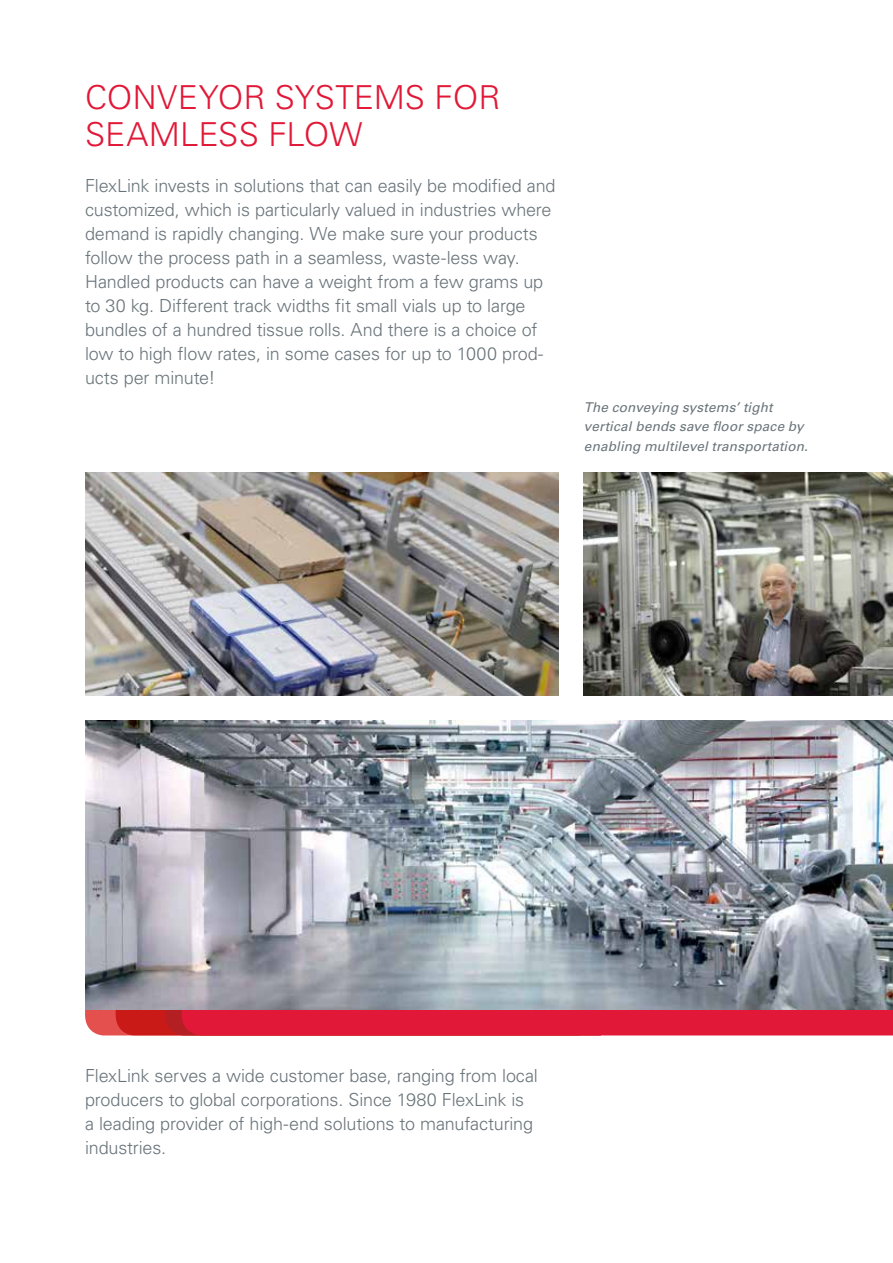
<style>
.page{position:relative;width:893px;height:1263px;background:#fff}
.page>*{position:absolute;margin:0;border:0;box-sizing:border-box;transform-origin:0 0}
.t1{font:300 33px/37.5px "Univers LT Pro 45";color:#e11837}
.t2{font:300 18px/24px "Univers LT Pro 45";letter-spacing:-.01em;color:#69747a}
.t3{font:italic 13.5px/19.5px "Univers LT Pro 55";letter-spacing:.01em;color:#69747a}
</style>
<div class="page">
<svg style="left:85px;top:1010px;width:97px;height:25px;background:#d03230"></svg>
<div style="left:182px;top:1010px;width:711px;height:25px;background:#e11837"></div>
<img style="left:85px;top:721px;width:808px;height:289px">
<img style="left:85px;top:472px;width:473px;height:223px">
<img style="left:584px;top:472px;width:309px;height:223px">
<h1 class="t1" style="left:85px;top:78px;width:417px">CONVEYOR SYSTEMS FOR<br>SEAMLESS FLOW</h1>
<p class="t2" style="left:85px;top:173px;width:472px">FlexLink invests in solutions that can easily be modified and customized, which is particularly valued in industries where demand is rapidly changing. We make sure your products follow the process path in a seamless, waste-less way.<br>Handled products can have a weight from a few grams up to 30 kg. Different track widths fit small vials up to large bundles of a hundred tissue rolls. And there is a choice of low to high flow rates, in some cases for up to 1000 prod&shy;ucts per minute!</p>
<p class="t3" style="left:584px;top:397px;width:225px">The conveying systems’ tight vertical bends save floor space by enabling multilevel transportation.</p>
<p class="t2" style="left:85px;top:1063px;width:454px">FlexLink serves a wide customer base, ranging from local producers to global corporations. Since 1980 FlexLink is<br>a leading provider of high-end solutions to manufacturing industries.</p>
</div>
